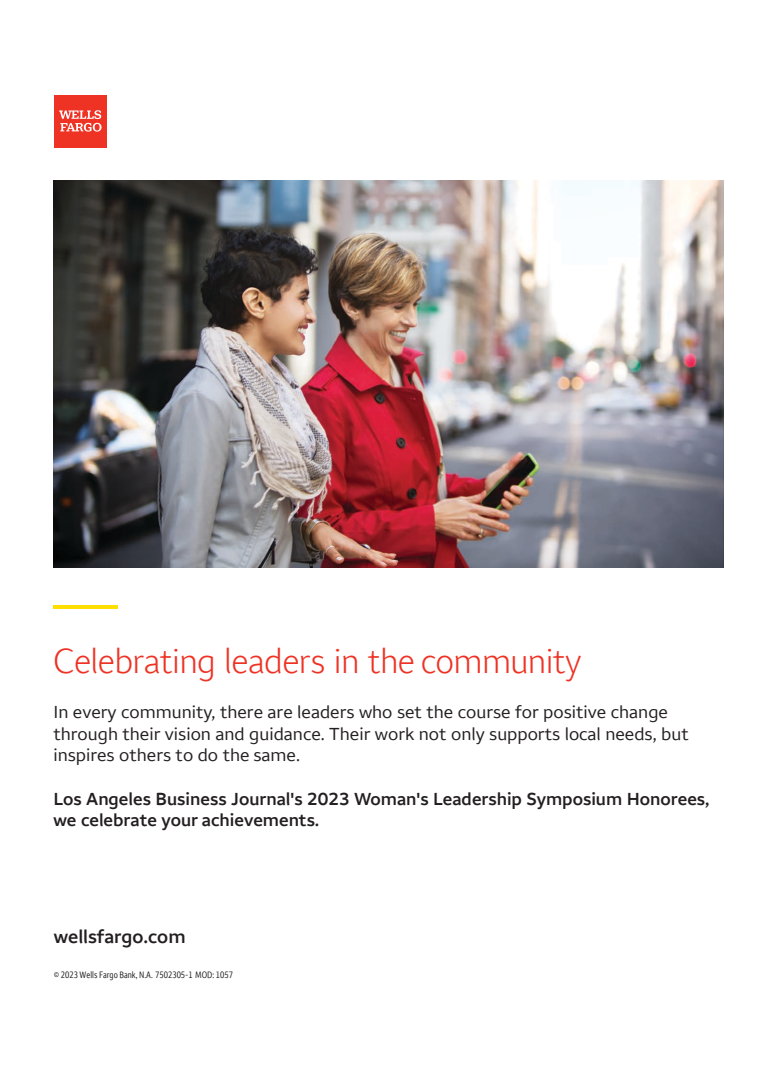
<style>
.page{position:relative;width:777px;height:1074px;background:#fff}
.page>*{position:absolute;margin:0;border:0;box-sizing:border-box;transform-origin:0 0}
.t1{font:36px "Wells Fargo Sans Display";color:#ee3224}
.t2{font:600 19.2px "Wells Fargo Sans";color:#231f20}
.t3{font:18px/21.6px "Wells Fargo Sans";color:#231f20}
.t4{font:600 18px/21.6px "Wells Fargo Sans";color:#231f20}
.t5{font:condensed 9.6px "Wells Fargo Sans";color:#231f20}
</style>
<div class="page">
<img style="left:54px;top:181px;width:669px;height:386px">
<div style="left:55px;top:95px;width:52px;height:52px;background:#ee3224"></div>
<svg style="left:59px;top:110px;width:43px;height:22px"></svg>
<hr style="left:54px;top:605px;width:64px;height:3px;background:#ffde00">
<h1 class="t1" style="left:53px;top:639px;width:529px">Celebrating leaders in the community</h1>
<p class="t3" style="left:53px;top:701px;width:637px">In every community, there are leaders who set the course for positive change through their vision and guidance. Their work not only supports local needs, but inspires others to do the same.</p>
<p class="t4" style="left:53px;top:788px;width:658px">Los Angeles Business Journal's 2023 Woman's Leadership Symposium Honorees, we celebrate your achievements.</p>
<p class="t2" style="left:54px;top:925px;width:133px">wellsfargo.com</p>
<p class="t5" style="left:54px;top:969px;width:181px">© 2023 Wells Fargo Bank, N.A. 7502305-1 MOD: 1057</p>
</div>
